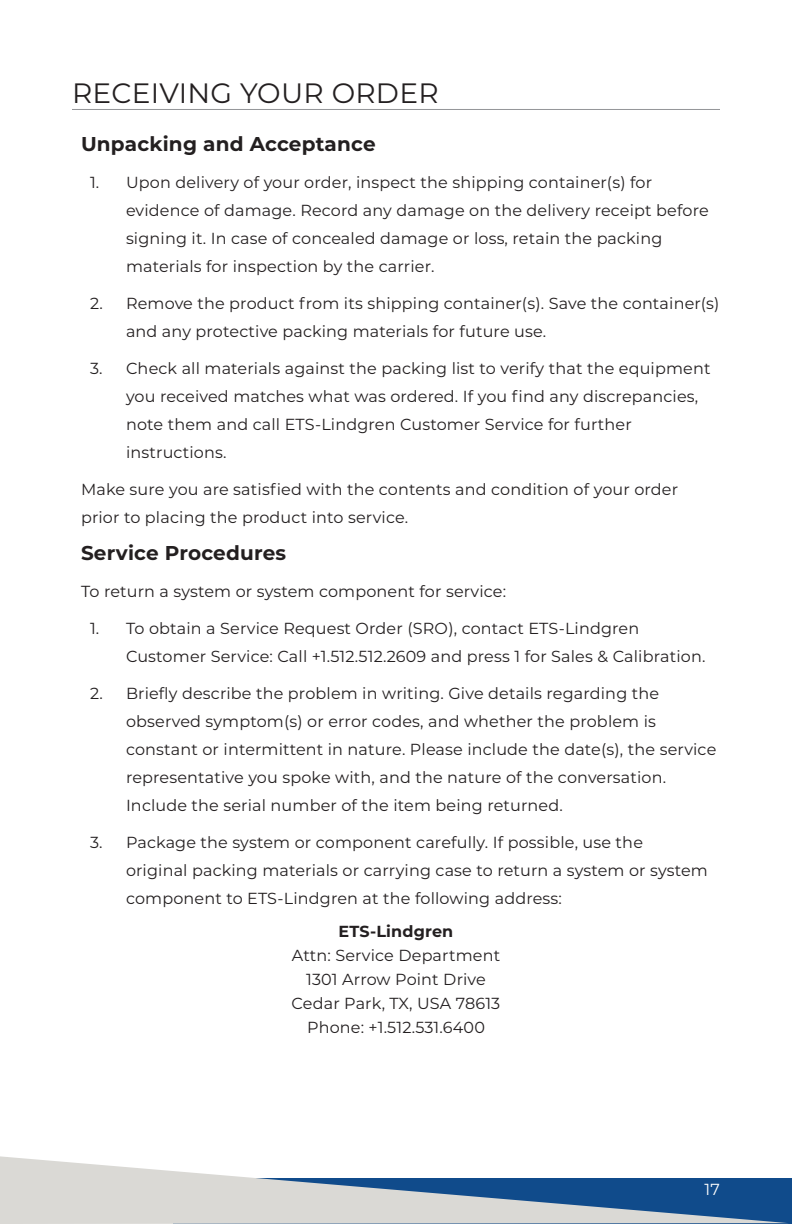
<style>
.page{position:relative;width:792px;height:1224px;background:#fff}
.page>*{position:absolute;margin:0;border:0;box-sizing:border-box;transform-origin:0 0}
.Header_1{font:28px "Montserrat";letter-spacing:.01em;color:#231f20}
.Header_2{font:700 20px "Montserrat";letter-spacing:.01em;color:#231f20}
.body_text_1{font:16px/28px "Montserrat";letter-spacing:.01em;color:#231f20}
.body_text_1-2{font:700 16px "Montserrat";letter-spacing:.01em;color:#231f20}
.t1{font:16px "Montserrat";color:#fff}
</style>
<div class="page">
<svg style="left:0;top:1156px;width:789px;height:68px;fill:#dad9d5"></svg>
<hr style="left:0;top:1178px;width:1px;height:46px;background:#104b8b">
<hr style="left:72px;top:109px;width:648px;height:1px;background:#939598">
<p class="Header_1" style="left:72px;top:74px;width:368px">RECEIVING YOUR ORDER</p>
<p class="Header_2" style="left:81px;top:129px;width:296px">Unpacking and Acceptance</p>
<p class="body_text_1" style="left:126px;top:168px;width:584px;text-indent:-36px">1. Upon delivery of your order, inspect the shipping container(s) for evidence of damage. Record any damage on the delivery receipt before signing it. In case of concealed damage or loss, retain the packing materials for inspection by the carrier.</p>
<p class="body_text_1" style="left:126px;top:289px;width:595px;text-indent:-36px">2. Remove the product from its shipping container(s). Save the container(s) and any protective packing materials for future use.</p>
<p class="body_text_1" style="left:126px;top:354px;width:586px;text-indent:-36px">3. Check all materials against the packing list to verify that the equipment you received matches what was ordered. If you find any discrepancies, note them and call ETS-Lindgren Customer Service for further instructions.</p>
<p class="body_text_1" style="left:81px;top:475px;width:599px">Make sure you are satisfied with the contents and condition of your order prior to placing the product into service.</p>
<p class="Header_2" style="left:81px;top:538px;width:207px">Service Procedures</p>
<p class="body_text_1" style="left:81px;top:577px;width:427px">To return a system or system component for service:</p>
<p class="body_text_1" style="left:126px;top:614px;width:581px;text-indent:-36px">1. To obtain a Service Request Order (SRO), contact ETS-Lindgren<br>Customer Service: Call +1.512.512.2609 and press 1 for Sales &amp; Calibration.</p>
<p class="body_text_1" style="left:126px;top:679px;width:592px;text-indent:-36px">2. Briefly describe the problem in writing. Give details regarding the observed symptom(s) or error codes, and whether the problem is constant or intermittent in nature. Please include the date(s), the service representative you spoke with, and the nature of the conversation.<br>Include the serial number of the item being returned.</p>
<p class="body_text_1" style="left:126px;top:828px;width:583px;text-indent:-36px">3. Package the system or component carefully. If possible, use the original packing materials or carrying case to return a system or system component to ETS-Lindgren at the following address:</p>
<p class="body_text_1-2" style="left:339px;top:920px;width:116px">ETS-Lindgren</p>
<p class="body_text_1" style="left:292px;top:941px;width:210px">Attn: Service Department</p>
<p class="body_text_1" style="left:306px;top:965px;width:181px">1301 Arrow Point Drive</p>
<p class="body_text_1" style="left:292px;top:989px;width:210px">Cedar Park, TX, USA 78613</p>
<p class="body_text_1" style="left:307px;top:1013px;width:179px">Phone: +1.512.531.6400</p>
<p class="t1" style="left:705px;top:1179px;width:17px">17</p>
</div>
